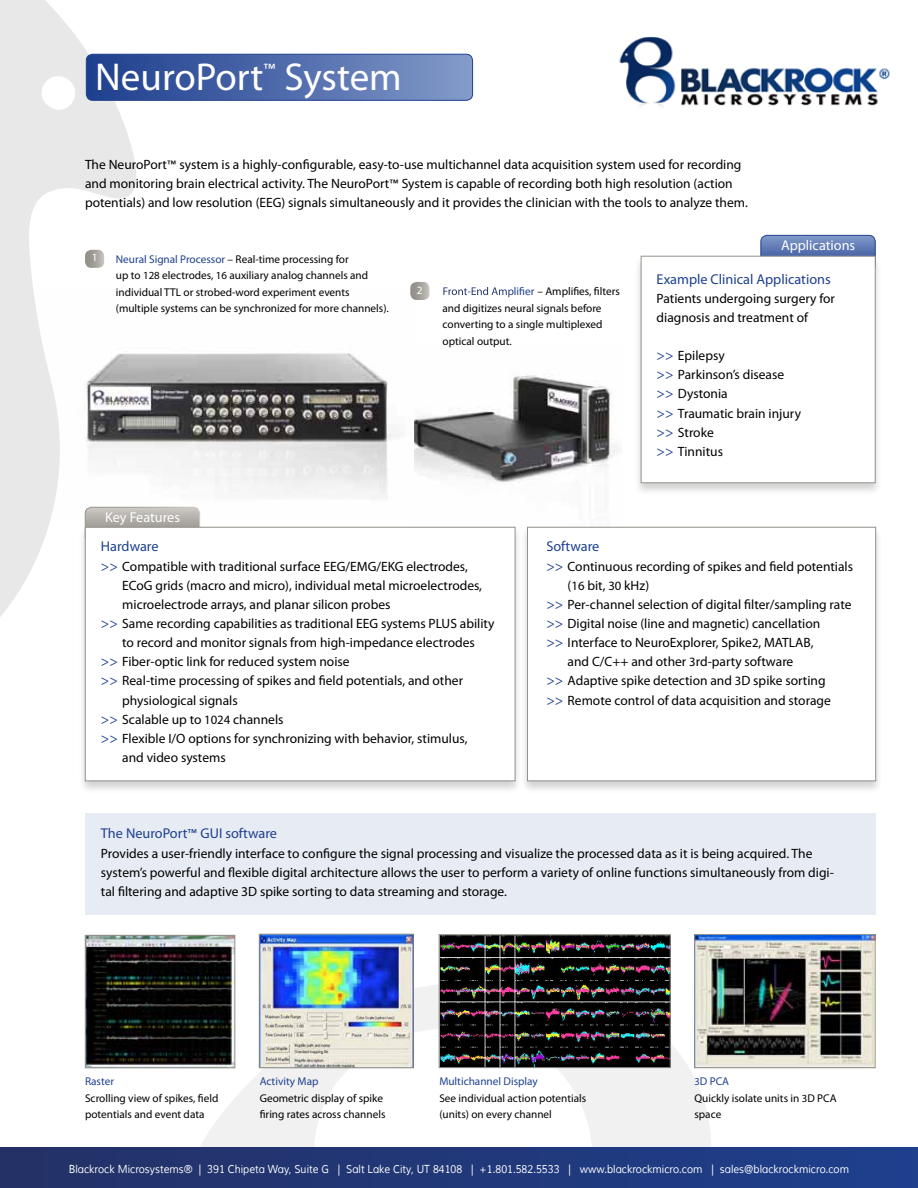
<style>
.page{position:relative;width:918px;height:1188px;background:#fff}
.page>*{position:absolute;margin:0;border:0;box-sizing:border-box;transform-origin:0 0}
.t1{font:39px "Myriad Pro";color:#fff}
.t2{font:14.25px "Myriad Pro";color:#1d408e}
.t3{font:14.25px "Myriad Pro";color:#fff}
.t4{font:13.5px/19.2px "Myriad Pro";color:#000}
.t5{font:11.25px/16.5px "Myriad Pro";color:#000}
.t6{font:11.25px "Muli";color:#fff;scale:.9 1}
.t7{font:11.25px "Myriad Pro";color:#1d408e}
.t8{font:11.25px "Myriad Pro";color:#fff}
.s1{font-family:"Calibri"}
.s2{color:#1d408e}
.s3{font-size:10.8px}
.s4{color:#fff}
.s5{font-size:14.25px;color:#1d408e}
.s6{font-size:12.75px}
.s7{font-size:10.5px;color:#1d408e}
</style>
<div class="page">
<img style="left:414px;top:372px;width:204px;height:111px">
<img style="left:138px;top:353px;width:263px;height:166px">
<svg style="left:169px;top:981px;width:567px;height:167px"></svg>
<div style="left:85px;top:813px;width:790px;height:102px;background:#e7ebf3"></div>
<svg style="left:0;top:0;width:138px;height:617px;fill:#e9e8e8"></svg>
<svg style="left:761px;top:235px;width:114px;height:20px;background:#657fb8"></svg>
<div style="left:761px;top:235px;width:114px;height:36px;border:1px solid #1d408e;border-radius:6px"></div>
<div style="left:634px;top:255px;width:248px;height:242px;background:#000;opacity:.18"></div>
<div style="left:641px;top:256px;width:234px;height:227px;background:#fff;border:1px solid #93918a"></div>
<svg style="left:85px;top:250px;width:19px;height:18px"></svg>
<svg style="left:410px;top:282px;width:19px;height:18px"></svg>
<svg style="left:85px;top:507px;width:115px;height:19px;background:#b6b2ac"></svg>
<div style="left:85px;top:507px;width:115px;height:36px;border:1px solid #fff;border-radius:6px"></div>
<div style="left:78px;top:526px;width:445px;height:269px;background:#000;opacity:.18"></div>
<div style="left:85px;top:527px;width:430px;height:254px;background:#fff;border:1px solid #93918a"></div>
<div style="left:520px;top:526px;width:363px;height:269px;background:#000;opacity:.18"></div>
<div style="left:527px;top:527px;width:349px;height:254px;background:#fff;border:1px solid #93918a"></div>
<div style="left:0;top:1148px;width:918px;height:40px;background:linear-gradient(to right,#243166,#1e3f8d)"></div>
<img style="left:441px;top:936px;width:228px;height:130px">
<div style="left:439px;top:934px;width:232px;height:134px;border:1px solid #93918a"></div>
<img style="left:696px;top:936px;width:177px;height:130px">
<div style="left:694px;top:934px;width:181px;height:134px;border:1px solid #93918a"></div>
<img style="left:87px;top:937px;width:146px;height:129px">
<div style="left:85px;top:935px;width:150px;height:133px;border:1px solid #93918a"></div>
<img style="left:261px;top:936px;width:151px;height:130px">
<div style="left:259px;top:934px;width:155px;height:134px;border:1px solid #93918a"></div>
<svg style="left:86px;top:54px;width:387px;height:46px;background:#4f6bab"></svg>
<div style="left:86px;top:54px;width:387px;height:47px;border:1px solid #1d408e;border-radius:6px"></div>
<img style="left:619px;top:36px;width:271px;height:71px">
<h1 class="t1" style="left:95px;top:53px;width:308px">NeuroPort<sup>™</sup> System</h1>
<p class="t4" style="left:85px;top:154px;width:664px">The NeuroPort<span class="s1">™</span> system is a highly-configurable, easy-to-use multichannel data acquisition system used for recording and monitoring brain electrical activity. The NeuroPort<span class="s1">™</span> System is capable of recording both high resolution (action potentials) and low resolution (EEG) signals simultaneously and it provides the clinician with the tools to analyze them.</p>
<p class="t8" style="left:92px;top:251px;width:7px">1</p>
<p class="t5" style="left:116px;top:251px;width:275px"><span class="s2">Neural Signal Processor</span> – Real-time processing for<br>up to <span class="s3">128</span> electrodes, <span class="s3">16</span> auxiliary analog channels and individual TTL or strobed-word experiment events (multiple systems can be synchronized for more channels).</p>
<p class="t8" style="left:417px;top:283px;width:7px">2</p>
<p class="t5" style="left:443px;top:283px;width:179px"><span class="s4">Front-End Amp</span><span class="s2">lifier</span> – Amplifies, filters and digitizes neural signals before converting to a single multiplexed optical output.</p>
<p class="t3" style="left:781px;top:237px;width:76px">Applications</p>
<p class="t2" style="left:657px;top:270px;width:176px">Example Clinical Applications</p>
<p class="t4" style="left:657px;top:288px;width:180px">Patients undergoing surgery for diagnosis and treatment of</p>
<p class="t4" style="left:657px;top:346px;width:146px"><span class="s5">&gt;&gt;</span> Epilepsy<br><span class="s5">&gt;&gt;</span> Parkinson’s disease <span class="s5">&gt;&gt;</span> Dystonia<br><span class="s5">&gt;&gt;</span> Traumatic brain injury <span class="s5">&gt;&gt;</span> Stroke<br><span class="s5">&gt;&gt;</span> Tinnitus</p>
<p class="t3" style="left:105px;top:509px;width:76px">Key Features</p>
<p class="t2" style="left:101px;top:538px;width:59px">Hardware</p>
<p class="t4" style="left:101px;top:556px;width:368px"><span class="s5">&gt;&gt;</span> Compatible with traditional surface EEG/EMG/EKG electrodes,</p>
<p class="t4" style="left:122px;top:575px;width:361px">ECoG grids (macro and micro), individual metal microelectrodes,</p>
<p class="t4" style="left:122px;top:595px;width:270px">microelectrode arrays, and planar silicon probes</p>
<p class="t4" style="left:101px;top:614px;width:395px"><span class="s5">&gt;&gt;</span> Same recording capabilities as traditional EEG systems PLUS ability</p>
<p class="t4" style="left:122px;top:633px;width:354px">to record and monitor signals from high-impedance electrodes</p>
<p class="t4" style="left:101px;top:652px;width:250px"><span class="s5">&gt;&gt;</span> Fiber-optic link for reduced system noise</p>
<p class="t4" style="left:101px;top:671px;width:364px"><span class="s5">&gt;&gt;</span> Real-time processing of spikes and field potentials, and other</p>
<p class="t4" style="left:122px;top:690px;width:117px">physiological signals</p>
<p class="t4" style="left:101px;top:709px;width:184px"><span class="s5">&gt;&gt;</span> Scalable up to <span class="s6">1024</span> channels</p>
<p class="t4" style="left:101px;top:728px;width:368px"><span class="s5">&gt;&gt;</span> Flexible I/O options for synchronizing with behavior, stimulus,</p>
<p class="t4" style="left:122px;top:748px;width:105px">and video systems</p>
<p class="t2" style="left:546px;top:538px;width:55px">Software</p>
<p class="t4" style="left:546px;top:556px;width:308px"><span class="s5">&gt;&gt;</span> Continuous recording of spikes and field potentials</p>
<p class="t4" style="left:568px;top:575px;width:83px">(<span class="s6">16</span> bit, <span class="s6">30</span> kHz)</p>
<p class="t4" style="left:546px;top:595px;width:307px"><span class="s5">&gt;&gt;</span> Per-channel selection of digital filter/sampling rate</p>
<p class="t4" style="left:546px;top:614px;width:275px"><span class="s5">&gt;&gt;</span> Digital noise (line and magnetic) cancellation</p>
<p class="t4" style="left:546px;top:633px;width:269px"><span class="s5">&gt;&gt;</span> Interface to NeuroExplorer, Spike<span class="s6">2</span>, MATLAB,</p>
<p class="t4" style="left:568px;top:652px;width:227px">and C/C++ and other <span class="s6">3</span>rd-party software</p>
<p class="t4" style="left:546px;top:671px;width:281px"><span class="s5">&gt;&gt;</span> Adaptive spike detection and <span class="s6">3</span>D spike sorting</p>
<p class="t4" style="left:546px;top:690px;width:286px"><span class="s5">&gt;&gt;</span> Remote control of data acquisition and storage</p>
<p class="t2" style="left:101px;top:825px;width:178px">The NeuroPort<span class="s1">™</span> GUI software</p>
<p class="t4" style="left:101px;top:843px;width:734px">Provides a user-friendly interface to configure the signal processing and visualize the processed data as it is being acquired. The system’s powerful and flexible digital architecture allows the user to perform a variety of online functions simultaneously from digi&shy;tal filtering and adaptive 3D spike sorting to data streaming and storage.</p>
<p class="t7" style="left:85px;top:1074px;width:31px">Raster</p>
<p class="t5" style="left:85px;top:1089px;width:135px">Scrolling view of spikes, field potentials and event data</p>
<p class="t7" style="left:260px;top:1075px;width:60px">Activity Map</p>
<p class="t5" style="left:260px;top:1090px;width:127px">Geometric display of spike firing rates across channels</p>
<p class="t7" style="left:439px;top:1074px;width:100px">Multichannel Display</p>
<p class="t5" style="left:439px;top:1089px;width:148px">See individual action potentials (units) on every channel</p>
<p class="t5" style="left:694px;top:1073px;width:144px"><span class="s7">3</span><span class="s2">D PCA<br></span>Quickly isolate units in <span class="s3">3</span>D PCA space</p>
<p class="t6" style="left:69px;top:1162px;width:869px">Blackrock Microsystems® | 391 Chipeta Way, Suite G | Salt Lake City, UT 84108 | +1.801.582.5533 | www.blackrockmicro.com | sales@blackrockmicro.com</p>
</div>
